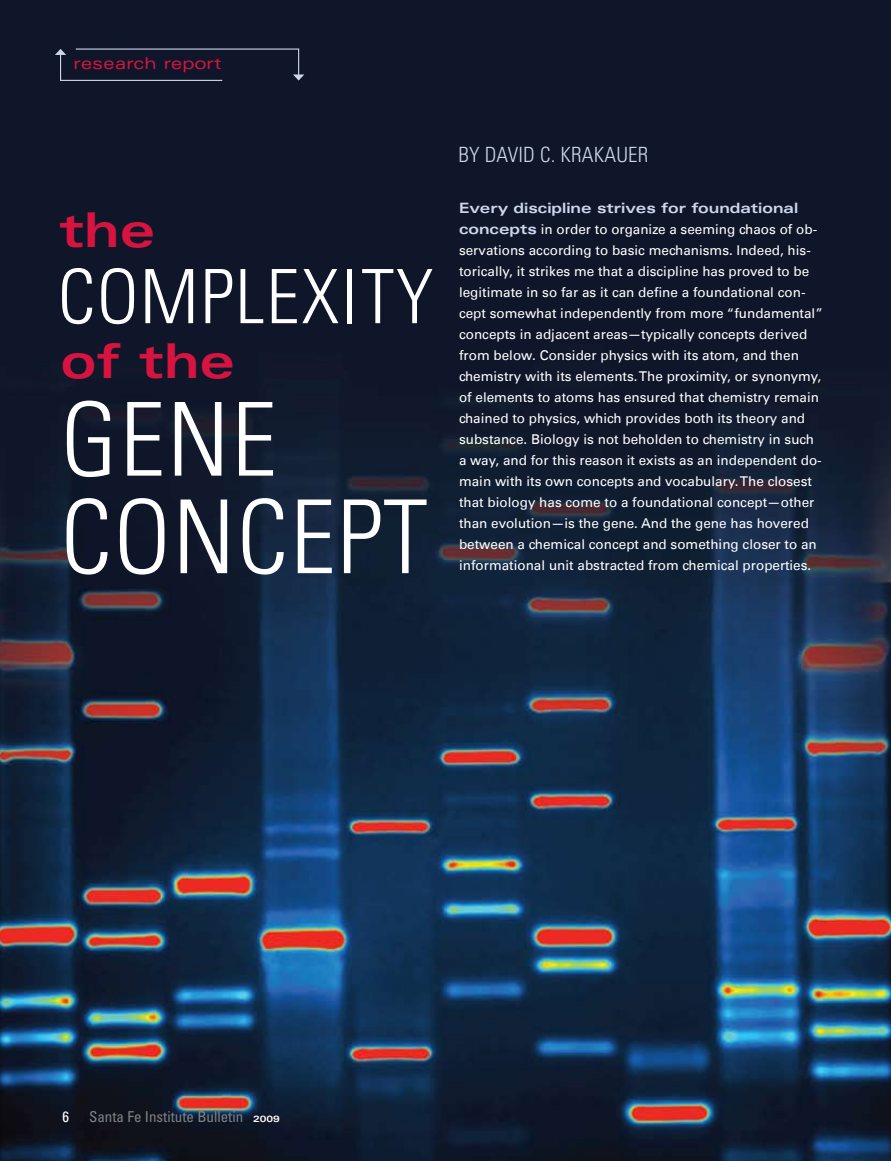
<style>
.page{position:relative;width:891px;height:1161px;background:#fff}
.page>*{position:absolute;margin:0;border:0;box-sizing:border-box;transform-origin:0 0}
.t1{font:300 condensed 102px/97.5px "Univers";letter-spacing:.02em;color:#fff}
.t2{font:300 condensed 75px "Univers";letter-spacing:.02em;color:#fff}
.t3{font:700 expanded 48px "Univers";color:#d71440}
.t4{font:300 condensed 21px "Univers";letter-spacing:.01em;color:#ccd7ee}
.t5{font:expanded 16.5px "Univers";letter-spacing:.01em;color:#d71440}
.t6{font:condensed 15px "Univers";color:#808285}
.t7{font:condensed 15px "Univers";color:#fff}
.t8{font:700 expanded 14.25px "Univers";color:#ccd7ee}
.t9{font:13.5px/21px "Univers";color:#fff}
.s1{font-weight:700;font-stretch:expanded;font-size:14.25px;color:#ccd7ee}
.s2{font-weight:700;font-stretch:expanded;font-size:9px;color:#fff}
</style>
<div class="page">
<img style="left:0;top:0;width:891px;height:1161px">
<svg style="left:55px;top:48px;width:249px;height:34px;background:#1b2236"></svg>
<p class="t5" style="left:73px;top:54px;width:150px">research report</p>
<p class="t3" style="left:59px;top:203px;width:97px">the</p>
<p class="t2" style="left:58px;top:252px;width:377px">COMPLEXITY</p>
<p class="t3" style="left:61px;top:334px;width:176px">of the</p>
<p class="t1" style="left:61px;top:390px;width:369px">GENE<br>CONCEPT</p>
<p class="t4" style="left:458px;top:142px;width:191px">BY DAVID C. KRAKAUER</p>
<p class="t8" style="left:459px;top:200px;width:341px">Every discipline strives for foundational</p>
<p class="t9" style="left:459px;top:219px;width:365px"><span class="s1">concepts</span> in order to organize a seeming chaos of ob&shy;servations according to basic mechanisms. Indeed, his&shy;torically, it strikes me that a discipline has proved to be legitimate in so far as it can define a foundational con&shy;cept somewhat independently from more “fundamental” concepts in adjacent areas—typically concepts derived from below. Consider physics with its atom, and then chemistry with its elements. The proximity, or synonymy, of elements to atoms has ensured that chemistry remain chained to physics, which provides both its theory and substance. Biology is not beholden to chemistry in such a way, and for this reason it exists as an independent do&shy;main with its own concepts and vocabulary. The closest that biology has come to a foundational concept—other than evolution—is the gene. And the gene has hovered between a chemical concept and something closer to an informational unit abstracted from chemical properties.</p>
<p class="t7" style="left:62px;top:1107px;width:8px">6</p>
<p class="t6" style="left:89px;top:1107px;width:192px">Santa Fe Institute Bulletin <span class="s2">2009</span></p>
</div>
